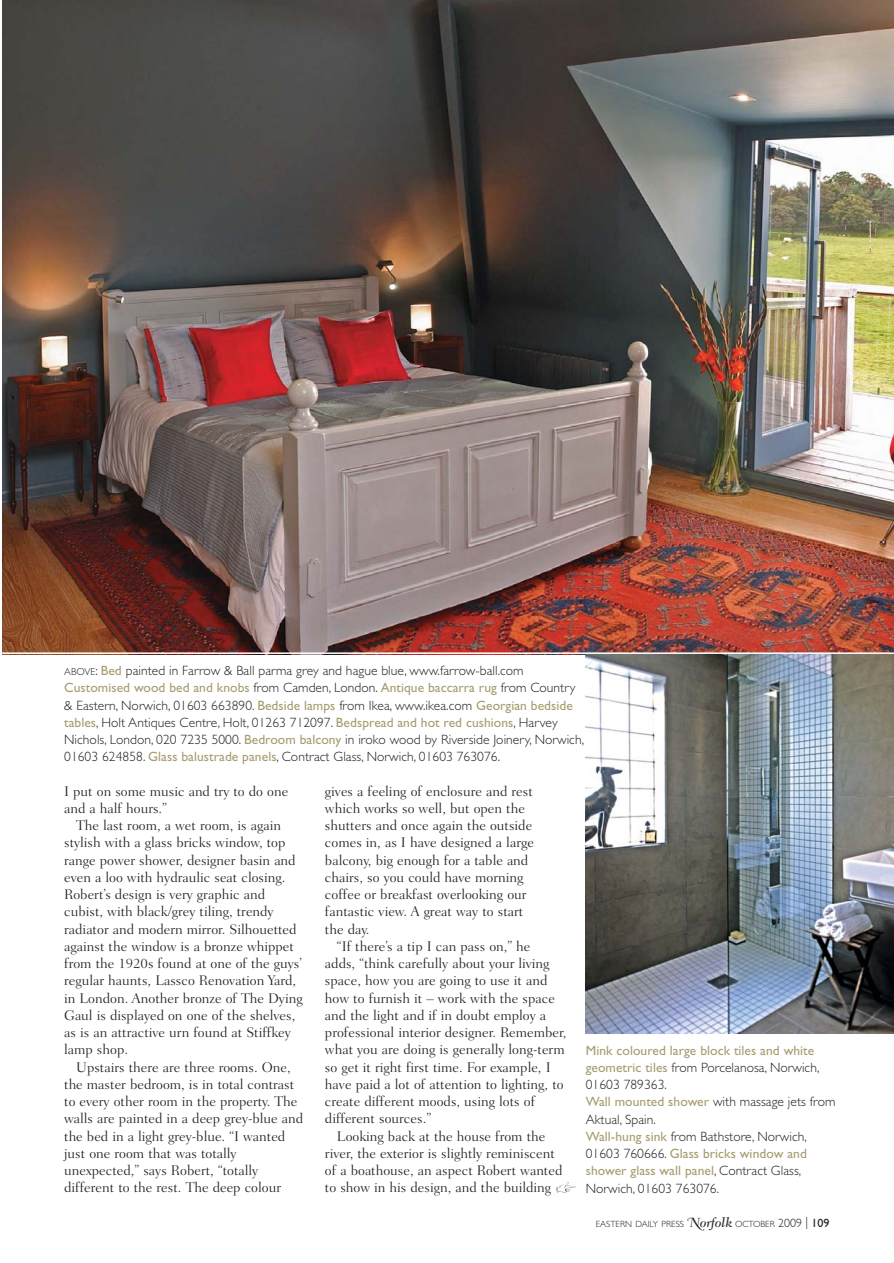
<style>
.page{position:relative;width:894px;height:1263px;background:#fff}
.page>*{position:absolute;margin:0;border:0;box-sizing:border-box;transform-origin:0 0}
.t1{font:300 14.25px/17.2px "Fairfield LH";color:#231f20}
.t2{font:300 13.5px/17.2px "Gill Sans";letter-spacing:.005em;color:#231f20}
.t3{font:300 9px "Gill Sans";color:#231f20}
.s1{font-size:10.2px}
.s2{font-weight:400;color:#a89d71}
.s3{font-family:"Fairfield LH Sw Medium Italic Os F";font-weight:400;font-size:13.5px}
.s4{font-size:12px}
.s5{font-weight:400;font-size:12px}
</style>
<div class="page">
<svg style="left:556px;top:1182px;width:20px;height:10px"></svg>
<img style="left:2px;top:0;width:892px;height:652px">
<img style="left:586px;top:654px;width:308px;height:379px">
<p class="t2" style="left:64px;top:663px;width:521px"><span class="s1">ABOVE</span>: <span class="s2">Bed</span> painted in Farrow &amp; Ball parma grey and hague blue, www.farrow-ball.com <span class="s2">Customised wood bed and knobs</span> from Camden, London. <span class="s2">Antique baccarra rug</span> from Country &amp; Eastern, Norwich, 01603 663890. <span class="s2">Bedside lamps</span> from Ikea, www.ikea.com <span class="s2">Georgian bedside tables</span>, Holt Antiques Centre, Holt, 01263 712097. <span class="s2">Bedspread and hot red cushions</span>, Harvey Nichols, London, 020 7235 5000. <span class="s2">Bedroom balcony</span> in iroko wood by Riverside Joinery, Norwich, 01603 624858. <span class="s2">Glass balustrade panels</span>, Contract Glass, Norwich, 01603 763076.</p>
<p class="t1" style="left:64px;top:784px;width:226px">I put on some music and try to do one and a half hours.”</p>
<p class="t1" style="left:64px;top:818px;width:240px;text-indent:12px">The last room, a wet room, is again stylish with a glass bricks window, top range power shower, designer basin and even a loo with hydraulic seat closing.<br>Robert’s design is very graphic and cubist, with black/grey tiling, trendy radiator and modern mirror. Silhouetted against the window is a bronze whippet from the 1920s found at one of the guys’ regular haunts, Lassco Renovation Yard, in London. Another bronze of The Dying Gaul is displayed on one of the shelves, as is an attractive urn found at Stiffkey lamp shop.</p>
<p class="t1" style="left:64px;top:1060px;width:241px;text-indent:12px">Upstairs there are three rooms. One, the master bedroom, is in total contrast to every other room in the property. The walls are painted in a deep grey-blue and the bed in a light grey-blue. “I wanted just one room that was totally unexpected,” says Robert, “totally different to the rest. The deep colour</p>
<p class="t1" style="left:325px;top:784px;width:211px">gives a feeling of enclosure and rest which works so well, but open the shutters and once again the outside comes in, as I have designed a large balcony, big enough for a table and chairs, so you could have morning coffee or breakfast overlooking our fantastic view. A great way to start the day.</p>
<p class="t1" style="left:325px;top:939px;width:243px;text-indent:12px">“If there’s a tip I can pass on,” he<br>adds, “think carefully about your living space, how you are going to use it and how to furnish it – work with the space and the light and if in doubt employ a professional interior designer. Remember, what you are doing is generally long-term so get it right first time. For example, I have paid a lot of attention to lighting, to create different moods, using lots of different sources.”</p>
<p class="t1" style="left:325px;top:1129px;width:239px;text-indent:12px">Looking back at the house from the river, the exterior is slightly reminiscent of a boathouse, an aspect Robert wanted to show in his design, and the building</p>
<p class="t2" style="left:586px;top:1043px;width:251px"><span class="s2">Mink coloured large block tiles and white geometric tiles</span> from Porcelanosa, Norwich, 01603 789363.<br><span class="s2">Wall mounted shower</span> with massage jets from Aktual, Spain.<br><span class="s2">Wall-hung sink</span> from Bathstore, Norwich, 01603 760666. <span class="s2">Glass bricks window and shower glass wall panel</span>, Contract Glass, Norwich, 01603 763076.</p>
<p class="t3" style="left:596px;top:1221px;width:235px">EASTERN DAILY PRESS <span class="s3">Norfolk</span> OCTOBER <span class="s4">2009 |</span> <span class="s5">109</span></p>
</div>
